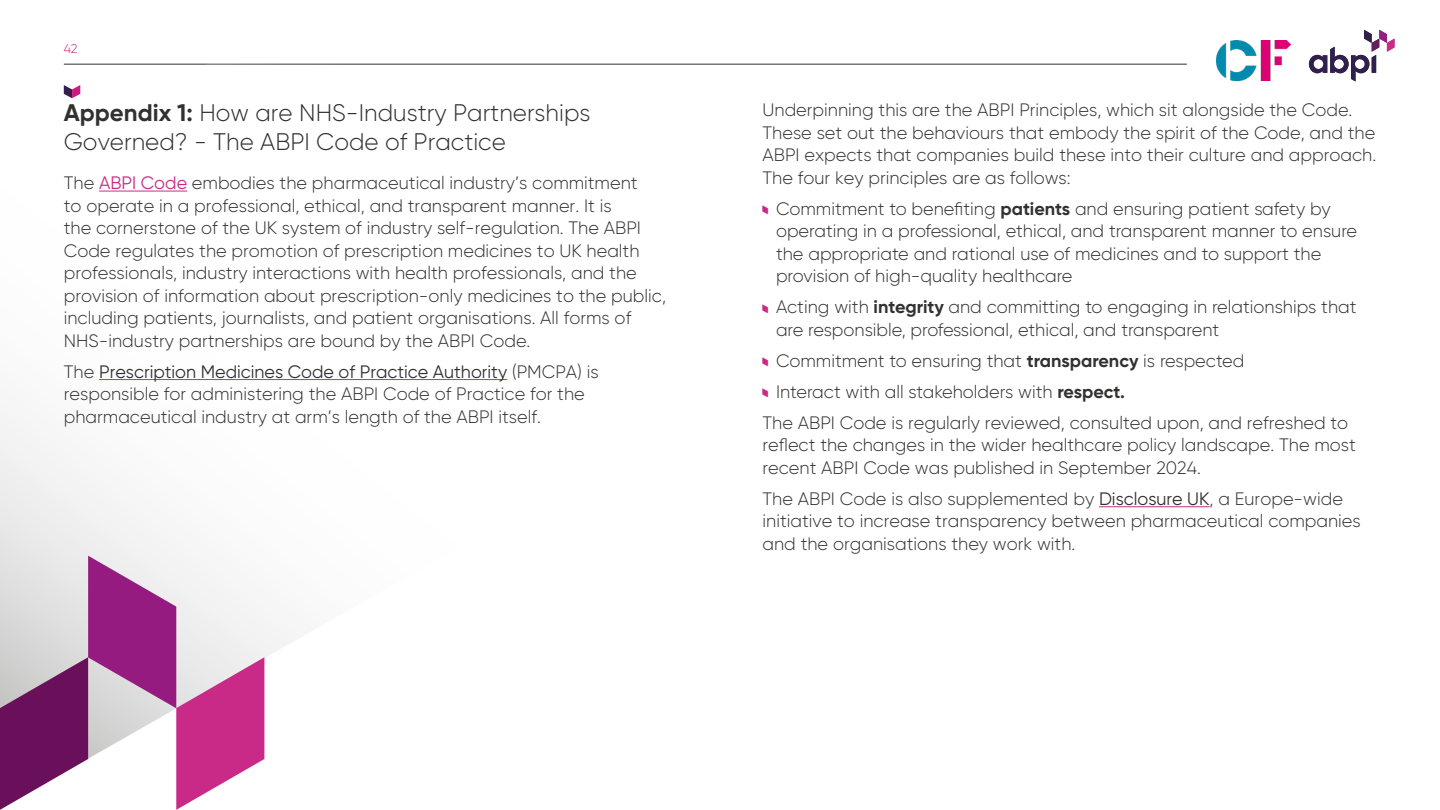
<style>
.page{position:relative;width:1440px;height:810px;background:#fff}
.page>*{position:absolute;margin:0;border:0;box-sizing:border-box;transform-origin:0 0}
.ABPI_Page_Heading{font:300 24px/28.5px "Gilroy";color:#313130}
.ABPI_Body_Text{font:300 18px/22.5px "Gilroy";color:#313130}
.t1{font:300 12.75px "Gilroy";color:#ca2a87}
.s1{font-weight:700}
.s2{font-weight:400;color:#ca2a87}
.s3{font-weight:400}
</style>
<div class="page">
<hr style="left:64px;top:64px;width:1122px;height:1px;background:#313130">
<svg style="left:1308px;top:30px;width:86px;height:51px"></svg>
<img style="left:1216px;top:41px;width:74px;height:39px">
<svg style="left:0;top:63px;width:550px;height:696px"></svg>
<svg style="left:0;top:556px;width:264px;height:254px"></svg>
<hr style="left:99px;top:191px;width:88px;height:1px;background:#ca2a87">
<hr style="left:99px;top:379px;width:408px;height:1px;background:#ca2a87">
<hr style="left:1098px;top:506px;width:111px;height:1px;background:#ca2a87">
<svg style="left:64px;top:85px;width:16px;height:13px"></svg>
<p class="t1" style="left:64px;top:40px;width:15px">42</p>
<p class="ABPI_Page_Heading" style="left:64px;top:98px;width:528px"><span class="s1">Appendix 1:</span> How are NHS-Industry Partnerships<br>Governed? - The ABPI Code of Practice</p>
<p class="ABPI_Body_Text" style="left:64px;top:172px;width:603px">The <span class="s2">ABPI Code</span> embodies the pharmaceutical industry’s commitment<br>to operate in a professional, ethical, and transparent manner. It is<br>the cornerstone of the UK system of industry self-regulation. The ABPI Code regulates the promotion of prescription medicines to UK health professionals, industry interactions with health professionals, and the provision of information about prescription-only medicines to the public, including patients, journalists, and patient organisations. All forms of NHS-industry partnerships are bound by the ABPI Code.</p>
<p class="ABPI_Body_Text" style="left:64px;top:360px;width:536px">The <span class="s3">Prescription Medicines Code of Practice Authority</span> (PMCPA) is responsible for administering the ABPI Code of Practice for the pharmaceutical industry at arm’s length of the ABPI itself.</p>
<p class="ABPI_Body_Text" style="left:762px;top:99px;width:615px">Underpinning this are the ABPI Principles, which sit alongside the Code.<br>These set out the behaviours that embody the spirit of the Code, and the ABPI expects that companies build these into their culture and approach.<br>The four key principles are as follows:</p>
<p class="ABPI_Body_Text" style="left:776px;top:197px;width:582px">Commitment to benefiting <span class="s1">patients</span> and ensuring patient safety by operating in a professional, ethical, and transparent manner to ensure the appropriate and rational use of medicines and to support the provision of high-quality healthcare</p>
<p class="ABPI_Body_Text" style="left:776px;top:296px;width:582px">Acting with <span class="s1">integrity</span> and committing to engaging in relationships that are responsible, professional, ethical, and transparent</p>
<p class="ABPI_Body_Text" style="left:776px;top:349px;width:470px">Commitment to ensuring that <span class="s1">transparency</span> is respected</p>
<p class="ABPI_Body_Text" style="left:776px;top:380px;width:350px">Interact with all stakeholders with <span class="s1">respect.</span></p>
<p class="ABPI_Body_Text" style="left:762px;top:411px;width:595px">The ABPI Code is regularly reviewed, consulted upon, and refreshed to reflect the changes in the wider healthcare policy landscape. The most recent ABPI Code was published in September 2024.</p>
<p class="ABPI_Body_Text" style="left:762px;top:487px;width:599px">The ABPI Code is also supplemented by <span class="s3">Disclosure UK</span>, a Europe-wide initiative to increase transparency between pharmaceutical companies and the organisations they work with.</p>
</div>
